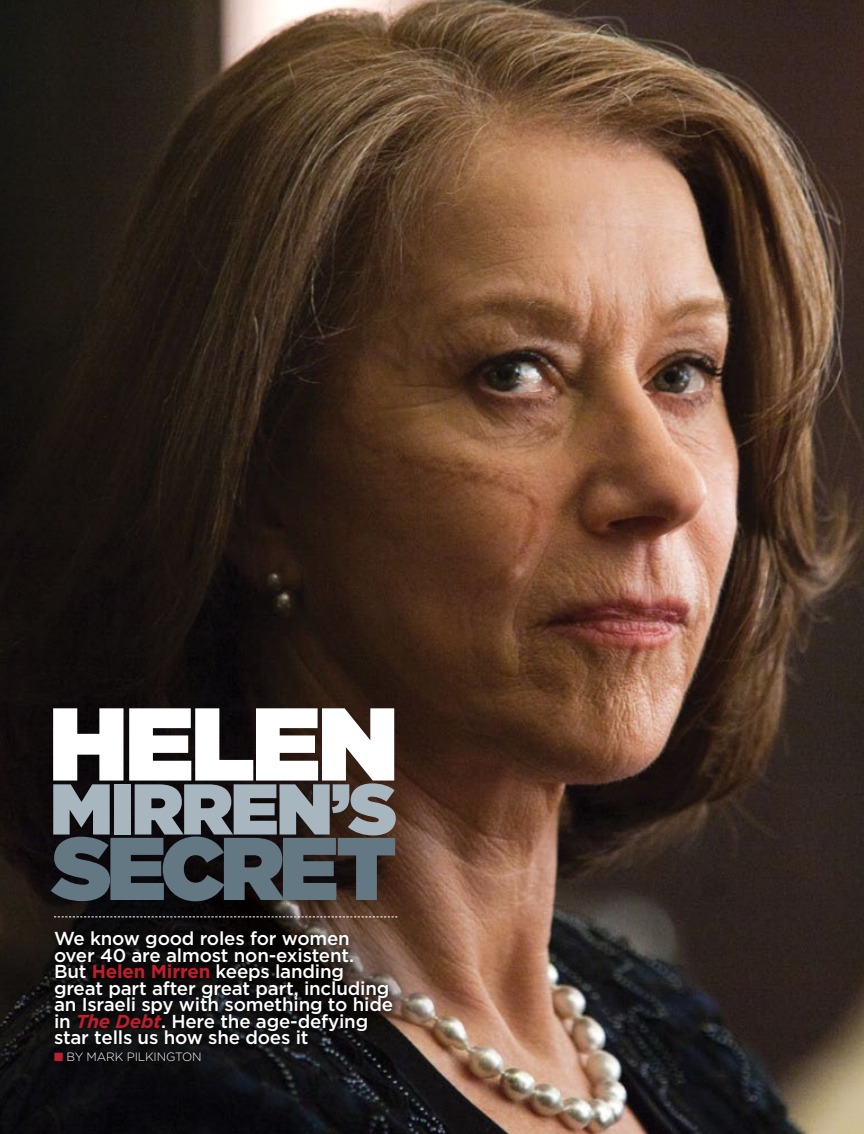
<style>
.page{position:relative;width:864px;height:1134px;background:#fff}
.page>*{position:absolute;margin:0;border:0;box-sizing:border-box;transform-origin:0 0}
.t1{font:900 103.2px "Gotham";letter-spacing:-.025em;color:#fff}
.t2{font:900 88.8px "Gotham";letter-spacing:-.05em;color:#647883}
.t3{font:900 71.7px "Gotham";letter-spacing:-.025em;color:#a8b6bf}
.t4{font:500 18.75px/16.5px "Gotham";letter-spacing:-.01em;color:#fff}
.t5{font:300 12px "Gotham";letter-spacing:-.01em;color:#fff}
.s1{font-weight:700;color:#be1e2d}
.s2{font-weight:700;font-style:italic;color:#be1e2d}
.s3{color:#be1e2d}
</style>
<div class="page">
<img style="left:0;top:0;width:864px;height:1134px">
<div style="left:50px;top:926px;width:349px;height:143px;background:#000;opacity:.75"></div>
<svg style="left:54px;top:916px;width:343px;height:1px"></svg>
<h1 class="t1" style="left:49px;top:684px;width:351px">HELEN</h1>
<h3 class="t3" style="left:50px;top:768px;width:348px">MIRREN’S</h3>
<h2 class="t2" style="left:52px;top:817px;width:345px">SECRET</h2>
<p class="t4" style="left:54px;top:930px;width:341px">We know good roles for women over 40 are almost non-existent.<br>But <span class="s1">Helen Mirren</span> keeps landing great part after great part, including an Israeli spy with something to hide in <span class="s2">The Debt</span>. Here the age-defying star tells us how she does it</p>
<p class="t5" style="left:54px;top:1050px;width:149px"><span class="s3">■</span> BY MARK PILKINGTON</p>
</div>
